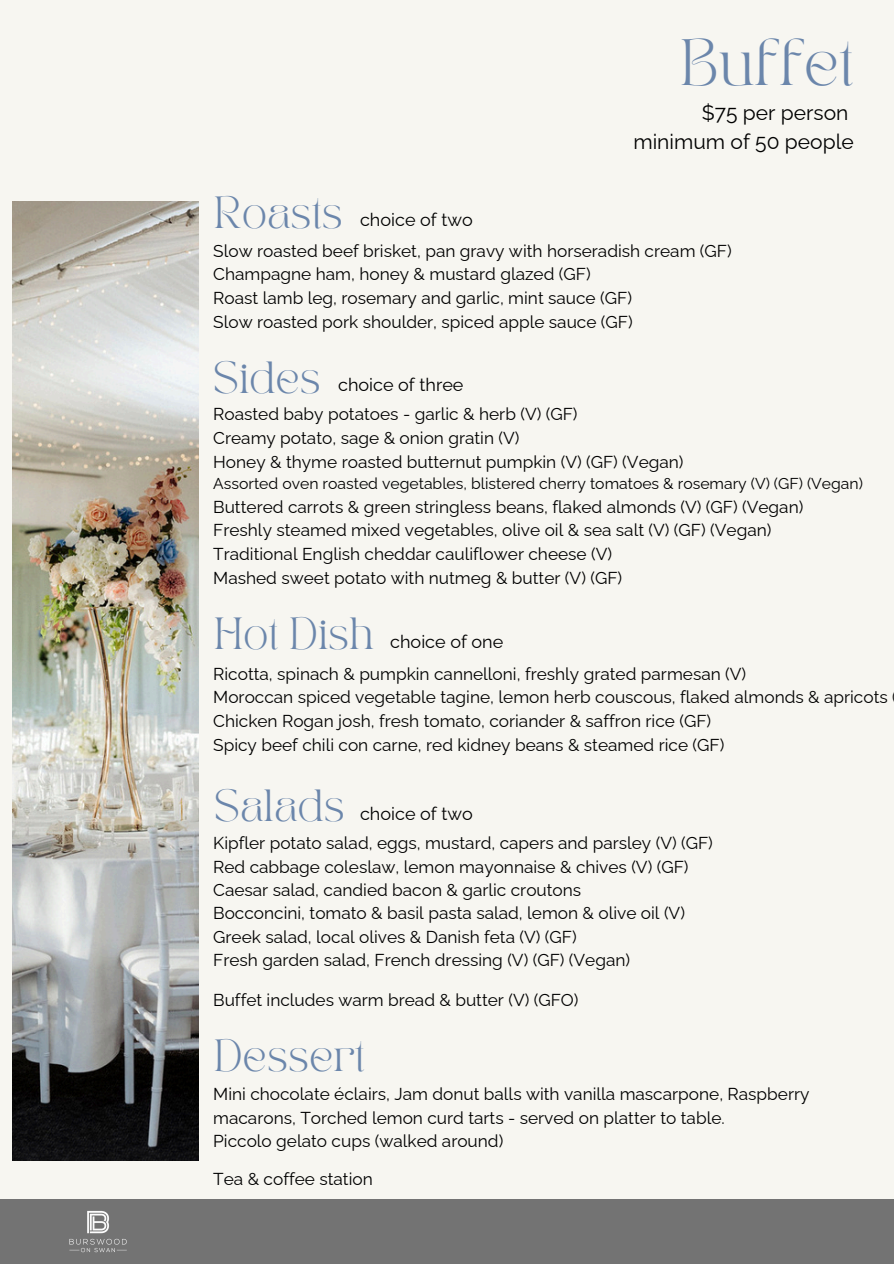
<style>
.page{position:relative;width:894px;height:1264px;background:#fff}
.page>*{position:absolute;margin:0;border:0;box-sizing:border-box;transform-origin:0 0}
.t1{font:45.75px "TAN PEARL Regular";color:#6b86ab}
.t2{font:31.5px "TAN PEARL Regular";color:#6b86ab}
.t3{font:21px/29.2px "Raleway";color:#000;text-align:right}
.t4{font:18px "Raleway";color:#000}
.t5{font:17.25px/23.4px "Raleway";color:#000}
.t6{font:15.75px "Raleway";color:#000}
</style>
<div class="page">
<div style="left:0;top:0;width:893px;height:1263px;background:#f7f6f1"></div>
<div style="left:0;top:1199px;width:893px;height:64px;background:#737373"></div>
<img style="left:69px;top:1210px;width:58px;height:43px">
<img style="left:13px;top:201px;width:185px;height:959px">
<h4 class="t1" style="left:680px;top:38px;width:175px">Buffet</h4>
<h2 class="t2" style="left:214px;top:195px;width:130px">Roasts</h2>
<p class="t4" style="left:360px;top:209px;width:114px">choice of two</p>
<h2 class="t3" style="left:633px;top:98px;width:222px">$75 per person minimum of 50 people</h2>
<h1 class="t5" style="left:213px;top:239px;width:520px">Slow roasted beef brisket, pan gravy with horseradish cream (GF)<br>Champagne ham, honey &amp; mustard glazed (GF)<br>Roast lamb leg, rosemary and garlic, mint sauce (GF)<br>Slow roasted pork shoulder, spiced apple sauce (GF)</h1>
<h4 class="t2" style="left:213px;top:360px;width:109px">Sides</h4>
<h4 class="t4" style="left:338px;top:374px;width:127px">choice of three</h4>
<h3 class="t5" style="left:213px;top:403px;width:366px">Roasted baby potatoes - garlic &amp; herb (V) (GF)</h3>
<p class="t5" style="left:213px;top:426px;width:308px">Creamy potato, sage &amp; onion gratin (V)</p>
<h2 class="t5" style="left:213px;top:450px;width:471px">Honey &amp; thyme roasted butternut pumpkin (V) (GF) (Vegan)</h2>
<h4 class="t6" style="left:213px;top:474px;width:651px">Assorted oven roasted vegetables, blistered cherry tomatoes &amp; rosemary (V) (GF) (Vegan)</h4>
<h4 class="t5" style="left:213px;top:495px;width:591px">Buttered carrots &amp; green stringless beans, flaked almonds (V) (GF) (Vegan)</h4>
<h2 class="t5" style="left:213px;top:518px;width:559px">Freshly steamed mixed vegetables, olive oil &amp; sea salt (V) (GF) (Vegan)</h2>
<h4 class="t5" style="left:213px;top:542px;width:400px">Traditional English cheddar cauliflower cheese (V)</h4>
<p class="t5" style="left:213px;top:566px;width:410px">Mashed sweet potato with nutmeg &amp; butter (V) (GF)</p>
<h4 class="t2" style="left:214px;top:616px;width:161px">Hot Dish</h4>
<p class="t4" style="left:390px;top:630px;width:115px">choice of one</p>
<p class="t5" style="left:213px;top:661px;width:676px">Ricotta, spinach &amp; pumpkin cannelloni, freshly grated parmesan (V)<br>Moroccan spiced vegetable tagine, lemon herb couscous, flaked almonds &amp; apricots Chicken Rogan josh, fresh tomato, coriander &amp; saffron rice (GF)<br>Spicy beef chili con carne, red kidney beans &amp; steamed rice (GF)</p>
<h2 class="t2" style="left:214px;top:788px;width:132px">Salads</h2>
<p class="t4" style="left:360px;top:803px;width:114px">choice of two</p>
<p class="t5" style="left:213px;top:831px;width:501px">Kipfler potato salad, eggs, mustard, capers and parsley (V) (GF)<br>Red cabbage coleslaw, lemon mayonnaise &amp; chives (V) (GF)<br>Caesar salad, candied bacon &amp; garlic croutons<br>Bocconcini, tomato &amp; basil pasta salad, lemon &amp; olive oil (V)<br>Greek salad, local olives &amp; Danish feta (V) (GF)<br>Fresh garden salad, French dressing (V) (GF) (Vegan)</p>
<p class="t5" style="left:213px;top:988px;width:366px">Buffet includes warm bread &amp; butter (V) (GFO)</p>
<h4 class="t2" style="left:214px;top:1039px;width:152px">Dessert</h4>
<p class="t5" style="left:213px;top:1082px;width:597px">Mini chocolate éclairs, Jam donut balls with vanilla mascarpone, Raspberry macarons, Torched lemon curd tarts - served on platter to table.<br>Piccolo gelato cups (walked around)</p>
<p class="t5" style="left:213px;top:1167px;width:161px">Tea &amp; coffee station</p>
</div>
